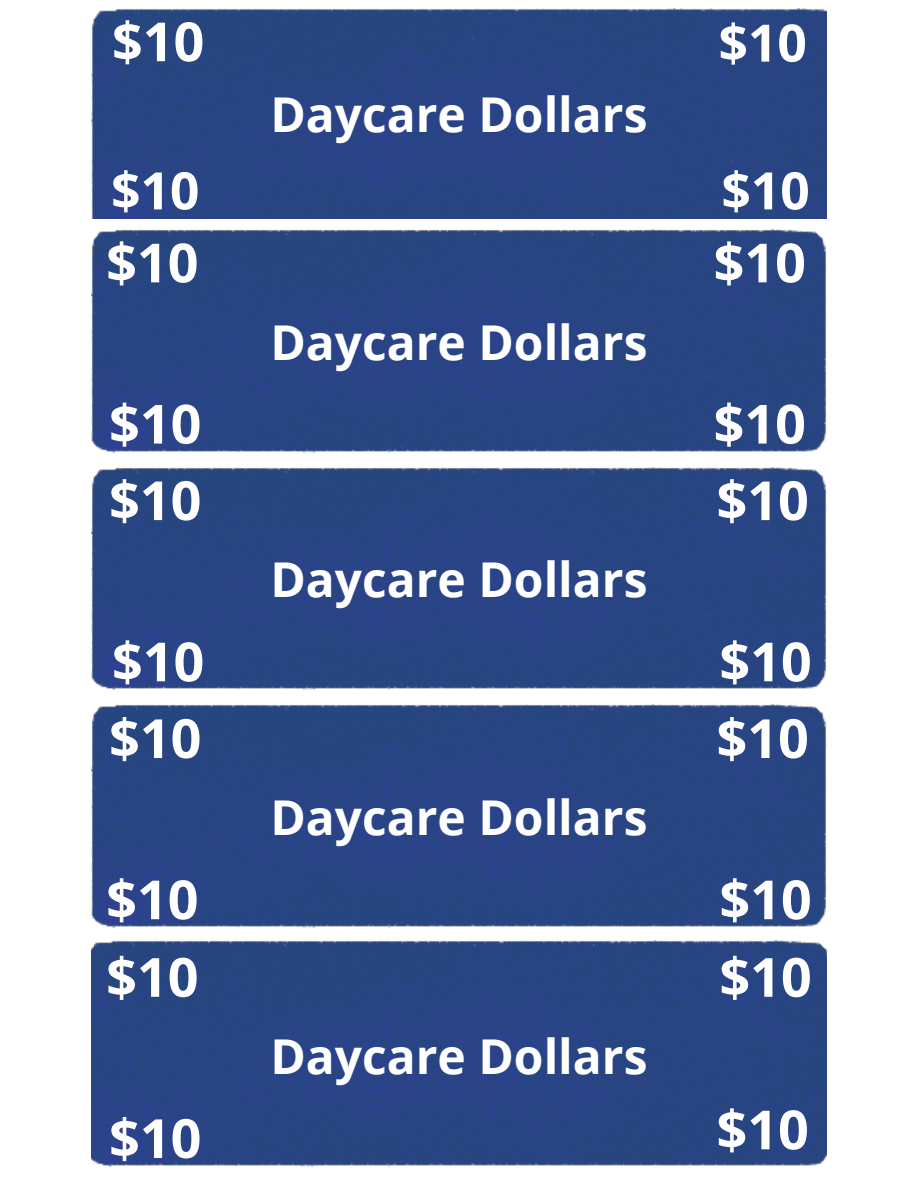
<style>
.page{position:relative;width:918px;height:1188px;background:#fff}
.page>*{position:absolute;margin:0;border:0;box-sizing:border-box;transform-origin:0 0}
.t1{font:700 54px "Open Sans";color:#fff}
.t2{font:700 51.6px "Open Sans";color:#fff}
.t3{font:700 48px "Open Sans";color:#fff}
</style>
<div class="page">
<img style="left:92px;top:8px;width:734px;height:210px">
<img style="left:92px;top:229px;width:734px;height:224px">
<img style="left:92px;top:467px;width:734px;height:223px">
<img style="left:92px;top:705px;width:734px;height:223px">
<img style="left:92px;top:941px;width:734px;height:226px">
<p class="t1" style="left:112px;top:4px;width:94px">$10</p>
<p class="t3" style="left:270px;top:81px;width:379px">Daycare Dollars</p>
<p class="t2" style="left:718px;top:7px;width:90px">$10</p>
<p class="t2" style="left:111px;top:154px;width:90px">$10</p>
<p class="t2" style="left:721px;top:154px;width:90px">$10</p>
<p class="t1" style="left:106px;top:225px;width:94px">$10</p>
<p class="t1" style="left:714px;top:225px;width:94px">$10</p>
<p class="t3" style="left:270px;top:308px;width:379px">Daycare Dollars</p>
<p class="t1" style="left:109px;top:386px;width:94px">$10</p>
<p class="t1" style="left:714px;top:386px;width:94px">$10</p>
<p class="t1" style="left:109px;top:462px;width:94px">$10</p>
<p class="t1" style="left:716px;top:462px;width:94px">$10</p>
<p class="t3" style="left:270px;top:546px;width:379px">Daycare Dollars</p>
<p class="t1" style="left:112px;top:624px;width:94px">$10</p>
<p class="t1" style="left:719px;top:624px;width:94px">$10</p>
<p class="t1" style="left:109px;top:700px;width:94px">$10</p>
<p class="t1" style="left:716px;top:700px;width:94px">$10</p>
<p class="t3" style="left:270px;top:784px;width:379px">Daycare Dollars</p>
<p class="t1" style="left:106px;top:862px;width:94px">$10</p>
<p class="t1" style="left:719px;top:862px;width:94px">$10</p>
<p class="t2" style="left:733px;top:939px;width:60px">$1</p>
<p class="t1" style="left:106px;top:939px;width:94px">$10</p>
<p class="t1" style="left:719px;top:939px;width:94px">$10</p>
<p class="t3" style="left:270px;top:1023px;width:379px">Daycare Dollars</p>
<p class="t2" style="left:106px;top:1092px;width:60px">$1</p>
<p class="t2" style="left:746px;top:1092px;width:60px">$1</p>
<p class="t1" style="left:109px;top:1100px;width:94px">$10</p>
<p class="t1" style="left:716px;top:1092px;width:94px">$10</p>
</div>
